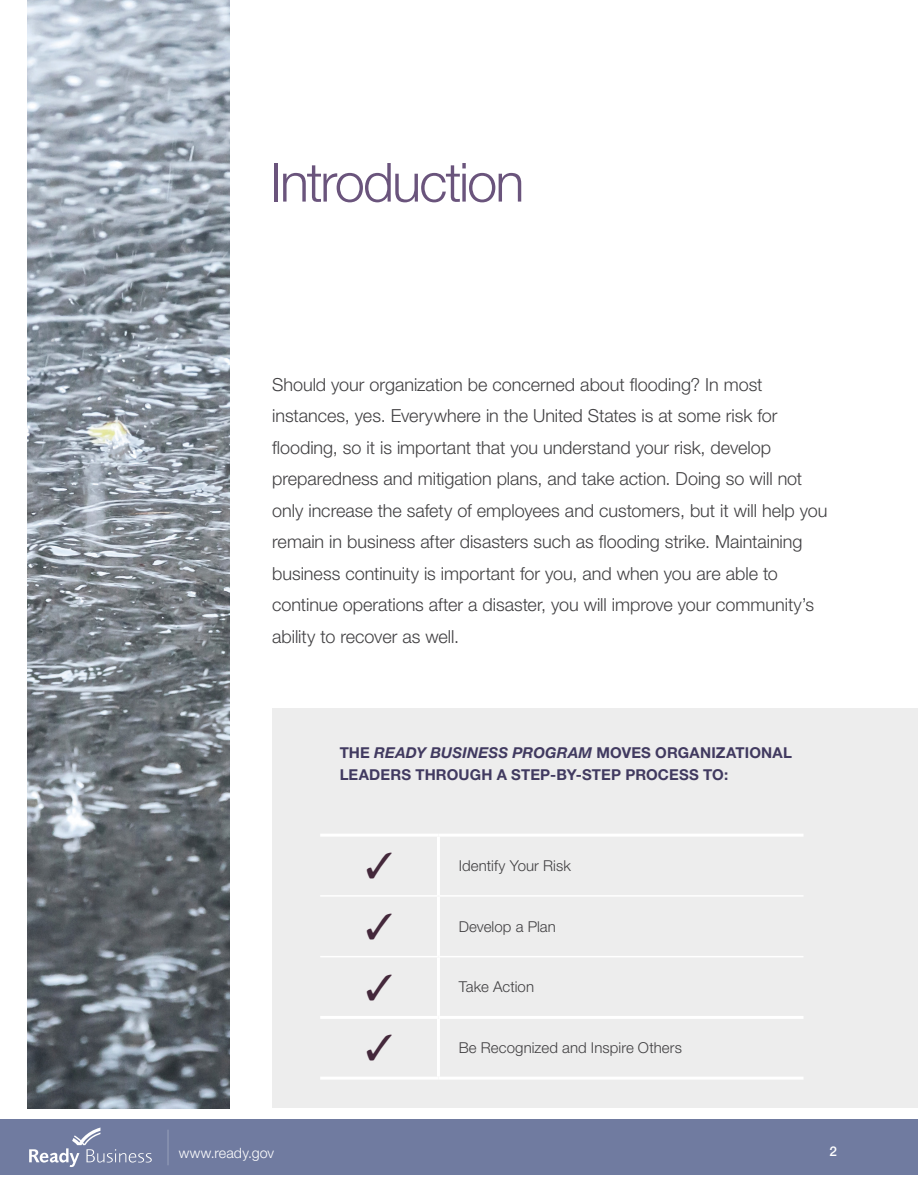
<style>
.page{position:relative;width:918px;height:1188px;background:#fff}
.page>*{position:absolute;margin:0;border:0;box-sizing:border-box;transform-origin:0 0}
.t1{font:300 54px "Helvetica Neue LT Std";letter-spacing:-.035em;color:#6a547c}
.t2{font:300 18px/31.5px "Helvetica Neue LT Std";color:#414042}
.t3{font:700 15px/22.5px "Helvetica Neue LT Std";letter-spacing:.01em;color:#413a60}
.t4{font:300 15px "Helvetica Neue LT Std";letter-spacing:.005em;color:#414042}
.t5{font:300 14.25px "Helvetica Neue LT Std";letter-spacing:.01em;color:#fff}
.t6{font:500 13.5px "Helvetica Neue LT Std";color:#fff}
.s1{font-style:italic}
.s2{color:#44283b}
</style>
<div class="page">
<div style="left:0;top:1119px;width:918px;height:55px;background:#707ba0"></div>
<svg style="left:29px;top:1128px;width:123px;height:39px"></svg>
<hr style="left:167px;top:1130px;width:2px;height:35px;background:#fff">
<div style="left:272px;top:708px;width:646px;height:400px;background:#ededed"></div>
<img style="left:27px;top:0;width:203px;height:1108px">
<hr style="left:320px;top:834px;width:118px;height:3px;background:#fff">
<hr style="left:438px;top:834px;width:366px;height:3px;background:#fff">
<hr style="left:437px;top:837px;width:3px;height:58px;background:#fff">
<hr style="left:437px;top:897px;width:3px;height:59px;background:#fff">
<hr style="left:437px;top:957px;width:3px;height:59px;background:#fff">
<hr style="left:320px;top:1016px;width:118px;height:3px;background:#fff">
<hr style="left:438px;top:1016px;width:366px;height:3px;background:#fff">
<hr style="left:437px;top:1019px;width:3px;height:58px;background:#fff">
<hr style="left:320px;top:1077px;width:118px;height:3px;background:#fff">
<hr style="left:438px;top:1077px;width:366px;height:3px;background:#fff">
<hr style="left:320px;top:895px;width:118px;height:2px;background:#fff">
<hr style="left:438px;top:895px;width:366px;height:2px;background:#fff">
<hr style="left:320px;top:956px;width:118px;height:1px;background:#fff">
<hr style="left:438px;top:956px;width:366px;height:1px;background:#fff">
<h2 class="t1" style="left:270px;top:149px;width:256px">Introduction</h2>
<p class="t2" style="left:272px;top:368px;width:557px">Should your organization be concerned about flooding? In most instances, yes. Everywhere in the United States is at some risk for flooding, so it is important that you understand your risk, develop preparedness and mitigation plans, and take action. Doing so will not only increase the safety of employees and customers, but it will help you remain in business after disasters such as flooding strike. Maintaining business continuity is important for you, and when you are able to continue operations after a disaster, you will improve your community’s ability to recover as well.</p>
<p class="t3" style="left:340px;top:741px;width:454px">THE <span class="s1">READY BUSINESS PROGRAM</span> MOVES ORGANIZATIONAL<br>LEADERS THROUGH A STEP-BY-STEP PROCESS TO:</p>
<p class="t4" style="left:366px;top:856px;width:207px"><span class="s2">✓</span> Identify Your Risk</p>
<p class="t4" style="left:366px;top:917px;width:192px"><span class="s2">✓</span> Develop a Plan</p>
<p class="t4" style="left:366px;top:978px;width:170px"><span class="s2">✓</span> Take Action</p>
<p class="t4" style="left:366px;top:1039px;width:318px"><span class="s2">✓</span> Be Recognized and Inspire Others</p>
<p class="t5" style="left:179px;top:1144px;width:97px">www.ready.gov</p>
<p class="t6" style="left:829px;top:1144px;width:9px">2</p>
</div>
